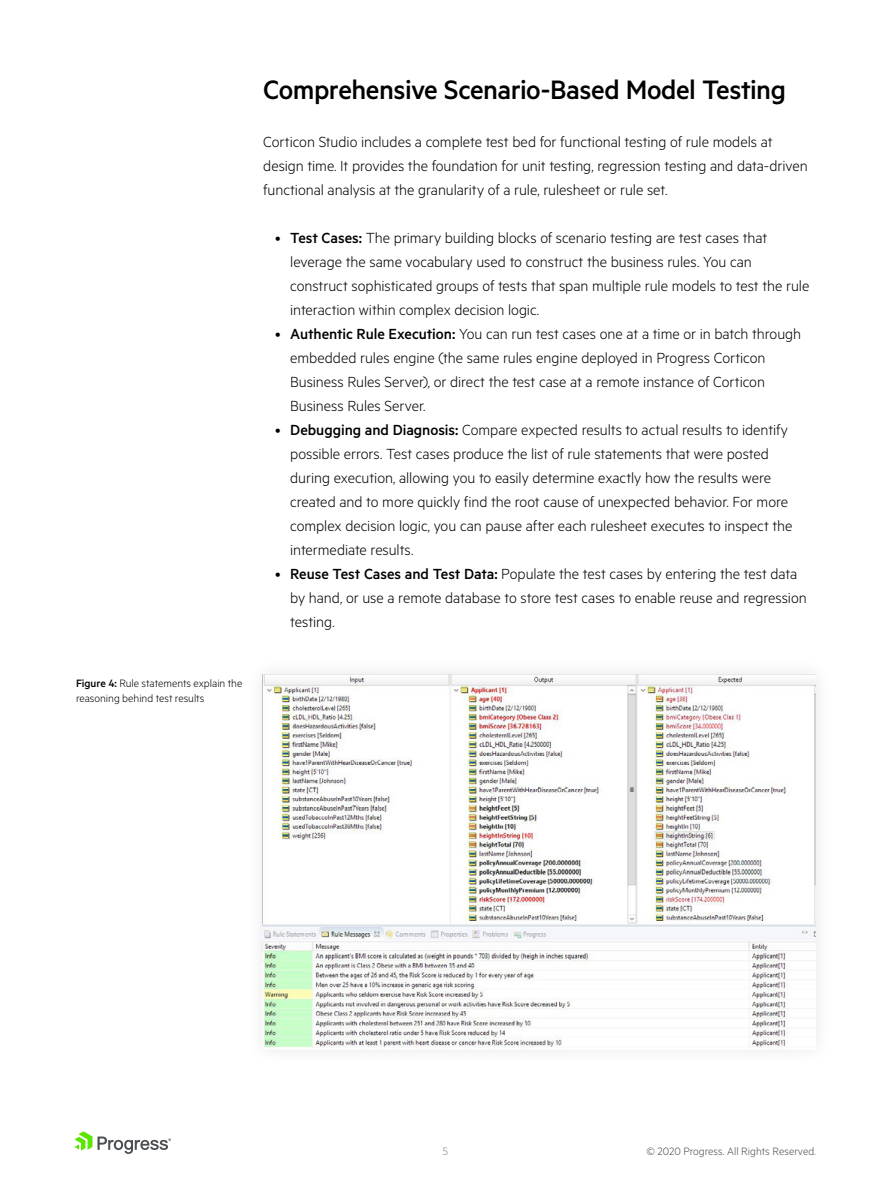
<style>
.page{position:relative;width:891px;height:1188px;background:#fff}
.page>*{position:absolute;margin:0;border:0;box-sizing:border-box;transform-origin:0 0}
.t1{font:500 30px "Metric";letter-spacing:-.015em;color:#000}
.t2{font:300 16.5px/24px "Metric";letter-spacing:-.005em;color:#000}
.t3{font:300 12px/15px "Metric";color:#000}
.t4{font:300 12px "Metric";color:#4b4e52}
.t5{font:300 12px "Metric";color:#818386}
.s1{font-weight:500}
</style>
<div class="page">
<svg style="left:74px;top:1131px;width:97px;height:23px"></svg>
<div style="left:246px;top:658px;width:587px;height:408px;background:#fbfbfb"></div>
<img style="left:263px;top:674px;width:553px;height:376px">
<p class="t3" style="left:76px;top:675px;width:168px"><span class="s1">Figure 4:</span> Rule statements explain the reasoning behind test results</p>
<h1 class="t1" style="left:263px;top:72px;width:524px">Comprehensive Scenario-Based Model Testing</h1>
<p class="t2" style="left:263px;top:129px;width:546px">Corticon Studio includes a complete test bed for functional testing of rule models at design time. It provides the foundation for unit testing, regression testing and data-driven functional analysis at the granularity of a rule, rulesheet or rule set.</p>
<p class="t2" style="left:290px;top:225px;width:521px;text-indent:-15px">• <span class="s1">Test Cases:</span> The primary building blocks of scenario testing are test cases that leverage the same vocabulary used to construct the business rules. You can construct sophisticated groups of tests that span multiple rule models to test the rule interaction within complex decision logic.</p>
<p class="t2" style="left:290px;top:321px;width:512px;text-indent:-15px">• <span class="s1">Authentic Rule Execution:</span> You can run test cases one at a time or in batch through embedded rules engine (the same rules engine deployed in Progress Corticon Business Rules Server), or direct the test case at a remote instance of Corticon Business Rules Server.</p>
<p class="t2" style="left:290px;top:417px;width:504px;text-indent:-15px">• <span class="s1">Debugging and Diagnosis:</span> Compare expected results to actual results to identify possible errors. Test cases produce the list of rule statements that were posted during execution, allowing you to easily determine exactly how the results were created and to more quickly find the root cause of unexpected behavior. For more complex decision logic, you can pause after each rulesheet executes to inspect the intermediate results.</p>
<p class="t2" style="left:290px;top:561px;width:518px;text-indent:-15px">• <span class="s1">Reuse Test Cases and Test Data:</span> Populate the test cases by entering the test data by hand, or use a remote database to store test cases to enable reuse and regression testing.</p>
<p class="t5" style="left:443px;top:1144px;width:7px">5</p>
<p class="t4" style="left:646px;top:1144px;width:171px">© 2020 Progress. All Rights Reserved.</p>
</div>
